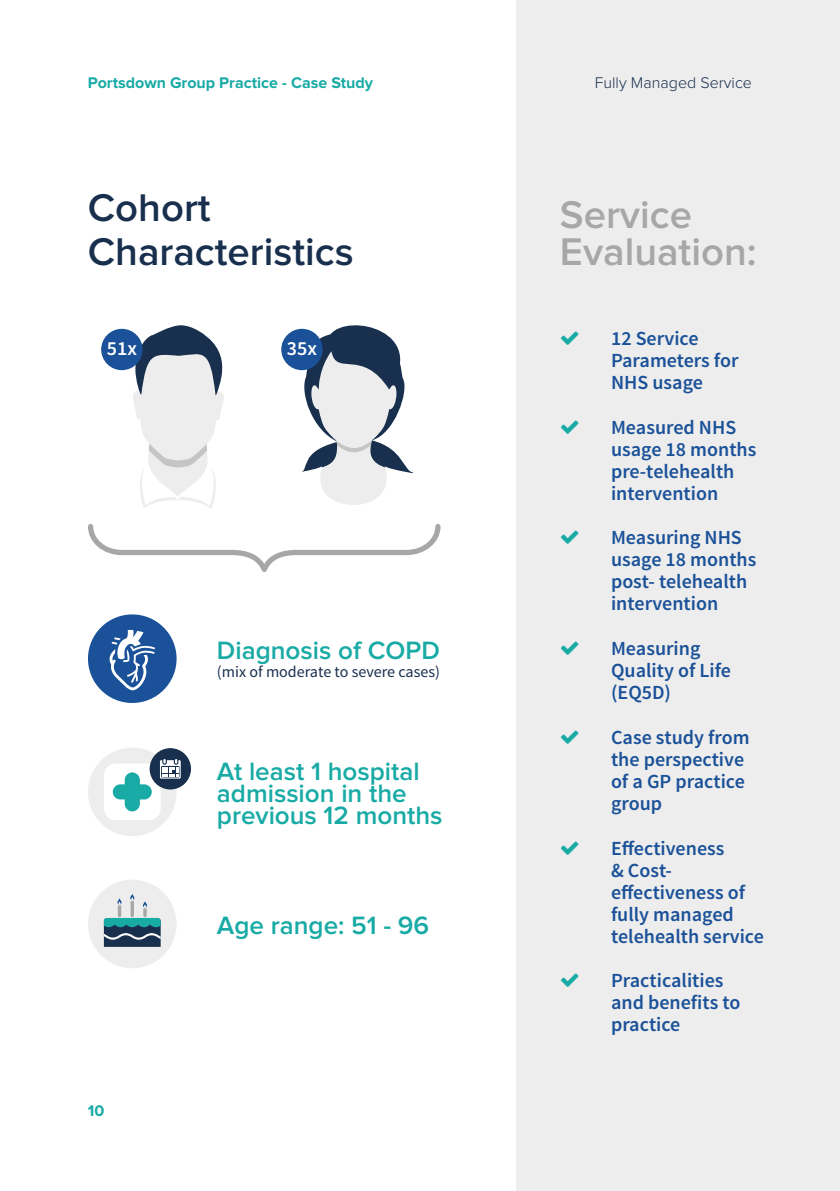
<style>
.page{position:relative;width:840px;height:1191px;background:#fff}
.page>*{position:absolute;margin:0;border:0;box-sizing:border-box;transform-origin:0 0}
.t1{font:600 40px/44px "Proxima Nova";color:#182f4e}
.t2{font:600 40px/37px "Proxima Nova";color:#a8a7a7}
.t3{font:600 26px/22px "Proxima Nova";color:#18aaa5}
.t4{font:600 20px/22px "Source Sans Pro";color:#1a5198}
.t5{font:600 20px "Source Sans Pro";color:#fff}
.t6{font:700 16px "Proxima Nova";color:#18aaa5}
.t7{font:16px "Source Sans Pro";color:#182f4e}
.t8{font:300 16px "Proxima Nova";color:#182f4e}
</style>
<div class="page">
<div style="left:88px;top:747px;width:88px;height:89px;background:#ededed;border-radius:50%"></div>
<div style="left:104px;top:763px;width:56px;height:57px;background:#fff;border-radius:12px"></div>
<svg style="left:113px;top:772px;width:39px;height:39px"></svg>
<div style="left:149px;top:748px;width:42px;height:41px;background:#182f4e;border-radius:50%"></div>
<div style="left:88px;top:614px;width:88px;height:89px;background:#1a5198;border-radius:50%"></div>
<svg style="left:109px;top:630px;width:46px;height:60px"></svg>
<div style="left:515px;top:0;width:324px;height:1191px;background:#ededed"></div>
<div style="left:88px;top:879px;width:88px;height:89px;background:#ededed;border-radius:50%"></div>
<svg style="left:160px;top:759px;width:21px;height:19px"></svg>
<svg style="left:88px;top:325px;width:353px;height:247px"></svg>
<svg style="left:104px;top:894px;width:56px;height:53px"></svg>
<p class="t6" style="left:88px;top:75px;width:286px">Portsdown Group Practice - Case Study</p>
<h1 class="t1" style="left:88px;top:187px;width:267px">Cohort<br>Characteristics</h1>
<p class="t5" style="left:107px;top:335px;width:32px">51x</p>
<p class="t5" style="left:287px;top:335px;width:32px">35x</p>
<h2 class="t3" style="left:217px;top:640px;width:224px">Diagnosis of COPD</h2>
<p class="t7" style="left:217px;top:661px;width:224px">(mix of moderate to severe cases)</p>
<h2 class="t3" style="left:217px;top:762px;width:227px">At least 1 hospital admission in the previous 12 months</h2>
<p class="t6" style="left:88px;top:1103px;width:18px">10</p>
<h2 class="t3" style="left:217px;top:916px;width:213px">Age range: 51 - 96</h2>
<p class="t8" style="left:594px;top:75px;width:158px">Fully Managed Service</p>
<h1 class="t2" style="left:559px;top:198px;width:198px">Service<br>Evaluation:</h1>
<p class="t4" style="left:610px;top:328px;width:129px">12 Service<br>Parameters for<br>NHS usage</p>
<p class="t4" style="left:610px;top:416px;width:147px">Measured NHS usage 18 months pre-telehealth intervention</p>
<p class="t4" style="left:610px;top:527px;width:147px">Measuring NHS usage 18 months post- telehealth intervention</p>
<p class="t4" style="left:610px;top:638px;width:121px">Measuring<br>Quality of Life (EQ5D)</p>
<p class="t4" style="left:610px;top:727px;width:140px">Case study from the perspective of a GP practice group</p>
<p class="t4" style="left:610px;top:837px;width:154px">E-ectiveness<br>&amp; Cost&shy;e-ectiveness of fully managed telehealth service</p>
<p class="t4" style="left:610px;top:970px;width:131px">Practicalities and benefits to practice</p>
</div>
